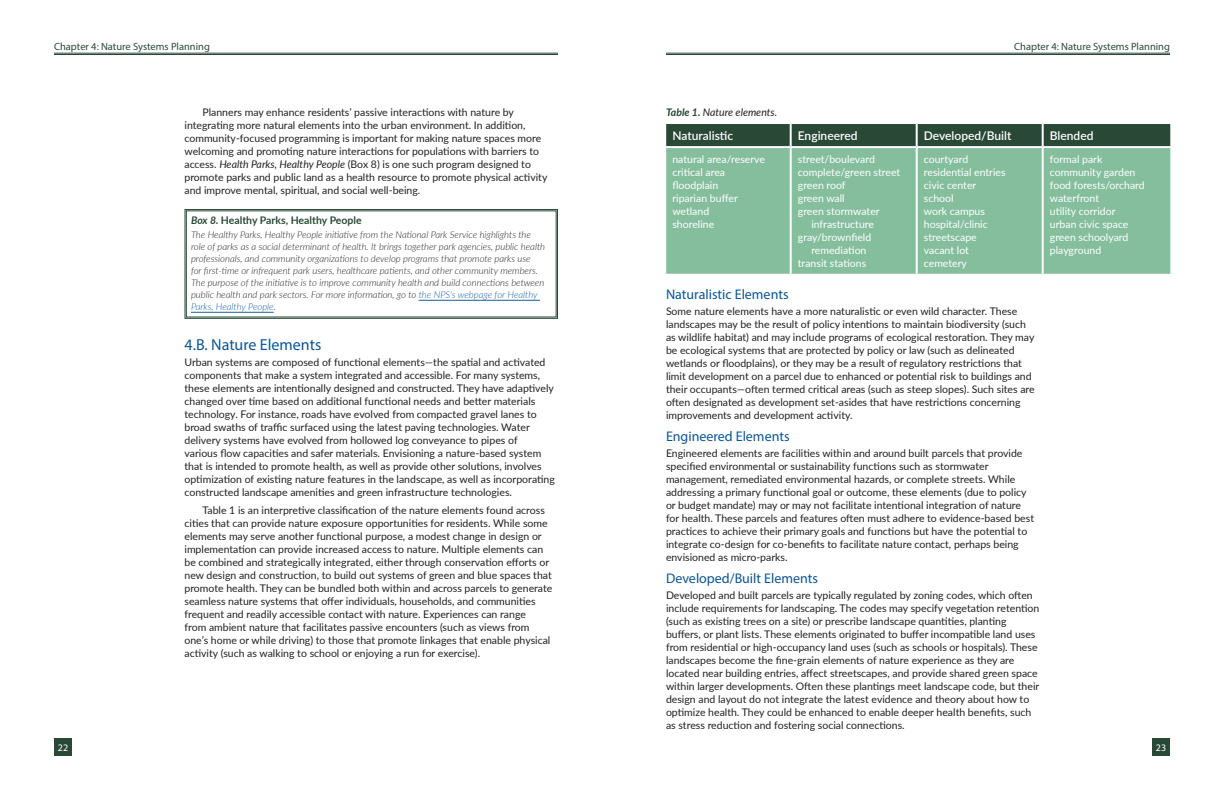
<style>
.page{position:relative;width:1224px;height:792px;background:#fff}
.page>*{position:absolute;margin:0;border:0;box-sizing:border-box;transform-origin:0 0}
.t1{font:16px "Myriad Pro";color:#0b5595}
.t2{font:14px "Myriad Pro";color:#0b5595}
.t3{font:600 12px "Lato";color:#fff}
.t4{font:10.5px/13px "Lato";color:#231f20}
.t5{font:10.5px "Lato";color:#fff}
.t6{font:10.5px "Myriad Pro";color:#2a4a37}
.t7{font:700 10.5px "Lato";color:#2a4a37}
.t8{font:italic 10.5px "Lato";color:#231f20}
.t9{font:10px "Myriad Pro";color:#fff}
.t10{font:italic 300 9.5px/12px "Lato";color:#231f20}
.s1{font-style:italic}
.s2{color:#175d9e}
.s3{font-weight:700;color:#274634}
</style>
<div class="page">
<div style="left:54px;top:738px;width:18px;height:18px;background:#294936"></div>
<div style="left:1152px;top:738px;width:18px;height:18px;background:#294936"></div>
<hr style="left:54px;top:53px;width:504px;height:1px;background:#294936">
<hr style="left:54px;top:54px;width:504px;height:1px;background:#294936">
<hr style="left:666px;top:53px;width:504px;height:1px;background:#294936">
<hr style="left:666px;top:54px;width:504px;height:1px;background:#294936">
<svg style="left:184px;top:209px;width:374px;height:110px"></svg>
<div style="left:666px;top:124px;width:504px;height:22px;background:#294936"></div>
<div style="left:666px;top:148px;width:504px;height:126px;background:#85be9d"></div>
<hr style="left:790px;top:124px;width:2px;height:22px;background:#fff">
<hr style="left:916px;top:124px;width:2px;height:22px;background:#fff">
<hr style="left:1042px;top:124px;width:2px;height:22px;background:#fff">
<hr style="left:790px;top:148px;width:2px;height:126px;background:#fff">
<hr style="left:916px;top:148px;width:2px;height:126px;background:#fff">
<hr style="left:1042px;top:148px;width:2px;height:126px;background:#fff">
<p class="t6" style="left:54px;top:40px;width:157px">Chapter 4: Nature Systems Planning</p>
<p class="t4" style="left:184px;top:106px;width:364px;text-indent:18px">Planners may enhance residents’ passive interactions with nature by integrating more natural elements into the urban environment. In addition, community-focused programming is important for making nature spaces more welcoming and promoting nature interactions for populations with barriers to access. <span class="s1">Health Parks, Healthy People</span> (Box 8) is one such program designed to promote parks and public land as a health resource to promote physical activity and improve mental, spiritual, and social well-being.</p>
<p class="t7" style="left:191px;top:212px;width:172px"><span class="s1">Box 8.</span> Healthy Parks, Healthy People</p>
<p class="t10" style="left:191px;top:228px;width:356px">The Healthy Parks, Healthy People initiative from the National Park Service highlights the role of parks as a social determinant of health. It brings together park agencies, public health professionals, and community organizations to develop programs that promote parks use<br>for first-time or infrequent park users, healthcare patients, and other community members.<br>The purpose of the initiative is to improve community health and build connections between public health and park sectors. For more information, go to <span class="s2">the NPS's webpage for Healthy Parks, Healthy People</span>.</p>
<p class="t1" style="left:184px;top:335px;width:138px">4.B. Nature Elements</p>
<p class="t4" style="left:184px;top:355px;width:372px">Urban systems are composed of functional elements—the spatial and activated components that make a system integrated and accessible. For many systems, these elements are intentionally designed and constructed. They have adaptively changed over time based on additional functional needs and better materials technology. For instance, roads have evolved from compacted gravel lanes to broad swaths of traffic surfaced using the latest paving technologies. Water delivery systems have evolved from hollowed log conveyance to pipes of<br>various flow capacities and safer materials. Envisioning a nature-based system that is intended to promote health, as well as provide other solutions, involves optimization of existing nature features in the landscape, as well as incorporating constructed landscape amenities and green infrastructure technologies.</p>
<p class="t4" style="left:184px;top:503px;width:369px;text-indent:18px">Table 1 is an interpretive classification of the nature elements found across cities that can provide nature exposure opportunities for residents. While some elements may serve another functional purpose, a modest change in design or implementation can provide increased access to nature. Multiple elements can be combined and strategically integrated, either through conservation efforts or new design and construction, to build out systems of green and blue spaces that promote health. They can be bundled both within and across parcels to generate seamless nature systems that offer individuals, households, and communities frequent and readily accessible contact with nature. Experiences can range<br>from ambient nature that facilitates passive encounters (such as views from one’s home or while driving) to those that promote linkages that enable physical activity (such as walking to school or enjoying a run for exercise).</p>
<p class="t8" style="left:666px;top:105px;width:113px"><span class="s3">Table 1.</span> Nature elements.</p>
<p class="t6" style="left:1014px;top:40px;width:157px">Chapter 4: Nature Systems Planning</p>
<p class="t3" style="left:672px;top:127px;width:62px">Naturalistic</p>
<p class="t3" style="left:798px;top:127px;width:61px">Engineered</p>
<p class="t3" style="left:924px;top:127px;width:89px">Developed/Built</p>
<p class="t3" style="left:1050px;top:127px;width:45px">Blended</p>
<p class="t5" style="left:672px;top:151px;width:94px">natural area/reserve</p>
<p class="t5" style="left:672px;top:164px;width:54px">critical area</p>
<p class="t5" style="left:672px;top:177px;width:47px">floodplain</p>
<p class="t5" style="left:672px;top:190px;width:67px">riparian buffer</p>
<p class="t5" style="left:672px;top:203px;width:38px">wetland</p>
<p class="t5" style="left:672px;top:216px;width:43px">shoreline</p>
<p class="t5" style="left:798px;top:151px;width:79px">street/boulevard</p>
<p class="t5" style="left:798px;top:164px;width:104px">complete/green street</p>
<p class="t5" style="left:798px;top:177px;width:49px">green roof</p>
<p class="t5" style="left:798px;top:190px;width:48px">green wall</p>
<p class="t5" style="left:798px;top:203px;width:83px">green stormwater</p>
<p class="t5" style="left:811px;top:216px;width:64px">infrastructure</p>
<p class="t5" style="left:798px;top:229px;width:75px">gray/brownfield</p>
<p class="t5" style="left:811px;top:242px;width:57px">remediation</p>
<p class="t5" style="left:798px;top:255px;width:70px">transit stations</p>
<p class="t5" style="left:924px;top:151px;width:46px">courtyard</p>
<p class="t5" style="left:924px;top:164px;width:83px">residential entries</p>
<p class="t5" style="left:924px;top:177px;width:54px">civic center</p>
<p class="t5" style="left:924px;top:190px;width:31px">school</p>
<p class="t5" style="left:924px;top:203px;width:63px">work campus</p>
<p class="t5" style="left:924px;top:216px;width:65px">hospital/clinic</p>
<p class="t5" style="left:924px;top:229px;width:54px">streetscape</p>
<p class="t5" style="left:924px;top:242px;width:47px">vacant lot</p>
<p class="t5" style="left:924px;top:255px;width:45px">cemetery</p>
<p class="t5" style="left:1050px;top:151px;width:54px">formal park</p>
<p class="t5" style="left:1050px;top:164px;width:87px">community garden</p>
<p class="t5" style="left:1050px;top:177px;width:96px">food forests/orchard</p>
<p class="t5" style="left:1050px;top:190px;width:51px">waterfront</p>
<p class="t5" style="left:1050px;top:203px;width:67px">utility corridor</p>
<p class="t5" style="left:1050px;top:216px;width:80px">urban civic space</p>
<p class="t5" style="left:1050px;top:229px;width:80px">green schoolyard</p>
<p class="t5" style="left:1050px;top:242px;width:53px">playground</p>
<p class="t2" style="left:666px;top:285px;width:124px">Naturalistic Elements</p>
<p class="t4" style="left:666px;top:304px;width:370px">Some nature elements have a more naturalistic or even wild character. These landscapes may be the result of policy intentions to maintain biodiversity (such as wildlife habitat) and may include programs of ecological restoration. They may be ecological systems that are protected by policy or law (such as delineated wetlands or floodplains), or they may be a result of regulatory restrictions that limit development on a parcel due to enhanced or potential risk to buildings and their occupants—often termed critical areas (such as steep slopes). Such sites are often designated as development set-asides that have restrictions concerning improvements and development activity.</p>
<p class="t2" style="left:666px;top:427px;width:125px">Engineered Elements</p>
<p class="t4" style="left:666px;top:446px;width:370px">Engineered elements are facilities within and around built parcels that provide specified environmental or sustainability functions such as stormwater management, remediated environmental hazards, or complete streets. While addressing a primary functional goal or outcome, these elements (due to policy or budget mandate) may or may not facilitate intentional integration of nature for health. These parcels and features often must adhere to evidence-based best practices to achieve their primary goals and functions but have the potential to integrate co-design for co-benefits to facilitate nature contact, perhaps being envisioned as micro-parks.</p>
<p class="t2" style="left:666px;top:569px;width:153px">Developed/Built Elements</p>
<p class="t4" style="left:666px;top:588px;width:375px">Developed and built parcels are typically regulated by zoning codes, which often include requirements for landscaping. The codes may specify vegetation retention (such as existing trees on a site) or prescribe landscape quantities, planting buffers, or plant lists. These elements originated to buffer incompatible land uses from residential or high-occupancy land uses (such as schools or hospitals). These landscapes become the fine-grain elements of nature experience as they are located near building entries, affect streetscapes, and provide shared green space within larger developments. Often these plantings meet landscape code, but their design and layout do not integrate the latest evidence and theory about how to optimize health. They could be enhanced to enable deeper health benefits, such as stress reduction and fostering social connections.</p>
<p class="t9" style="left:58px;top:741px;width:12px">22</p>
<p class="t9" style="left:1156px;top:741px;width:12px">23</p>
</div>
